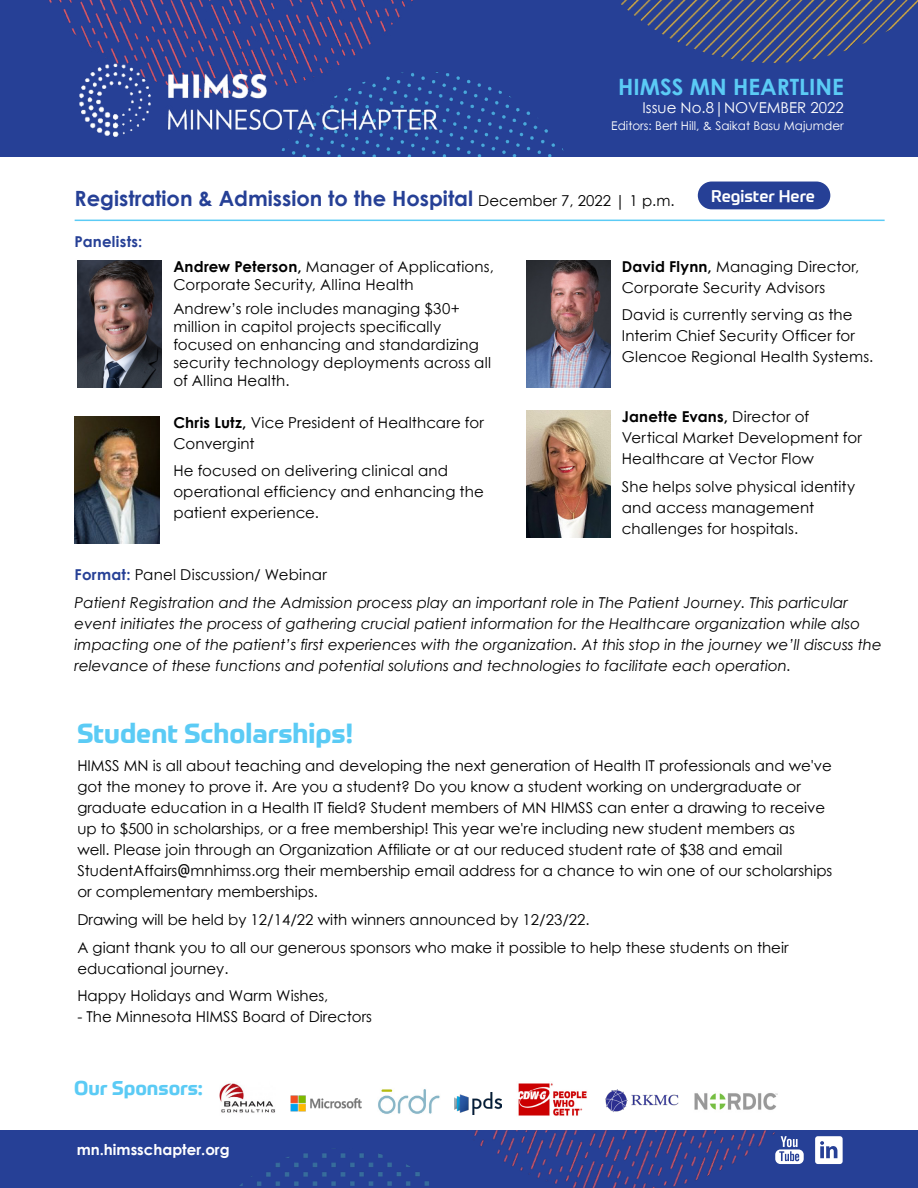
<style>
.page{position:relative;width:918px;height:1188px;background:#fff}
.page>*{position:absolute;margin:0;border:0;box-sizing:border-box;transform-origin:0 0}
.t1{font:700 27px "Prometo";color:#5bcbf5}
.t2{font:700 22.5px "Century Gothic";color:#5bcbf5}
.t3{font:700 21px "Century Gothic";color:#264096}
.t4{font:700 19.5px "Prometo";color:#5bcbf5}
.t5{font:500 16.5px "Prometo";color:#fff}
.t6{font:15px/21px "Century Gothic";color:#000}
.t7{font:italic 15px/21px "Century Gothic";color:#000}
.t8{font:15px "Century Gothic";color:#fff}
.t9{font:700 15px "Century Gothic";color:#fff}
.t10{font:700 15px "Century Gothic";letter-spacing:.02em;color:#264096}
.t11{font:12px "Century Gothic";color:#fff}
.s1{font-weight:400;font-size:15px;color:#000}
.s2{font-weight:700}
.s3{font-weight:700;font-style:normal;color:#264096}
.s4{font-style:normal}
</style>
<div class="page">
<div style="left:0;top:0;width:918px;height:157px;background:#264096"></div>
<div style="left:0;top:1130px;width:918px;height:58px;background:#264096"></div>
<img style="left:281px;top:77px;width:283px;height:80px">
<img style="left:49px;top:0;width:410px;height:90px">
<img style="left:70px;top:57px;width:90px;height:80px">
<img style="left:160px;top:50px;width:110px;height:40px">
<img style="left:167px;top:90px;width:292px;height:59px">
<img style="left:621px;top:0;width:297px;height:63px">
<svg style="left:779px;top:1136px;width:25px;height:28px"></svg>
<svg style="left:815px;top:1136px;width:28px;height:28px"></svg>
<img style="left:239px;top:1148px;width:190px;height:38px">
<img style="left:467px;top:1130px;width:312px;height:58px">
<img style="left:694px;top:1093px;width:84px;height:17px">
<img style="left:219px;top:1083px;width:56px;height:30px">
<img style="left:518px;top:1083px;width:69px;height:33px">
<img style="left:290px;top:1095px;width:72px;height:17px">
<img style="left:378px;top:1089px;width:62px;height:25px">
<img style="left:455px;top:1092px;width:47px;height:22px">
<img style="left:605px;top:1089px;width:74px;height:23px">
<hr style="left:75px;top:220px;width:810px;height:1px;background:#5bcbf5">
<img style="left:77px;top:260px;width:85px;height:128px">
<img style="left:526px;top:260px;width:85px;height:128px">
<img style="left:526px;top:411px;width:85px;height:127px">
<img style="left:75px;top:417px;width:84px;height:126px">
<div style="left:698px;top:182px;width:132px;height:27px;background:#264096;border-radius:14px"></div>
<h2 class="t2" style="left:618px;top:70px;width:227px">HIMSS MN HEARTLINE</h2>
<p class="t8" style="left:643px;top:99px;width:203px">Issue No.8|NOVEMBER 2022</p>
<p class="t11" style="left:611px;top:118px;width:234px">Editors: Bert Hill, &amp; Saikat Basu Majumder</p>
<h3 class="t3" style="left:75px;top:183px;width:601px">Registration &amp; Admission to the Hospital <span class="s1">December 7, 2022 | 1 p.m.</span></h3>
<p class="t10" style="left:75px;top:230px;width:69px">Panelists:</p>
<p class="t5" style="left:711px;top:186px;width:105px">Register Here</p>
<p class="t6" style="left:173px;top:257px;width:322px;line-height:18px"><span class="s2">Andrew Peterson,</span> Manager of Applications,<br>Corporate Security, Allina Health</p>
<p class="t6" style="left:173px;top:300px;width:319px;line-height:18px">Andrew’s role includes managing $30+ million in capitol projects specifically focused on enhancing and standardizing security technology deployments across all of Allina Health.</p>
<p class="t6" style="left:173px;top:412px;width:312px"><span class="s2">Chris Lutz,</span> Vice President of Healthcare for<br>Convergint</p>
<p class="t6" style="left:173px;top:461px;width:312px">He focused on delivering clinical and operational efficiency and enhancing the patient experience.</p>
<p class="t6" style="left:622px;top:256px;width:239px"><span class="s2">David Flynn,</span> Managing Director,<br>Corporate Security Advisors</p>
<p class="t6" style="left:622px;top:305px;width:253px">David is currently serving as the<br>Interim Chief Security Officer for<br>Glencoe Regional Health Systems.</p>
<p class="t6" style="left:622px;top:406px;width:242px"><span class="s2">Janette Evans,</span> Director of<br>Vertical Market Development for<br>Healthcare at Vector Flow</p>
<p class="t6" style="left:622px;top:476px;width:235px">She helps solve physical identity and access management challenges for hospitals.</p>
<p class="t7" style="left:75px;top:561px;width:775px;line-height:27.8px"><span class="s3">Format:</span> <span class="s4">Panel Discussion/ Webinar<br></span>Patient Registration and the Admission process play an important role in The Patient Journey. This particular</p>
<p class="t7" style="left:75px;top:613px;width:809px">event initiates the process of gathering crucial patient information for the Healthcare organization while also impacting one of the patient’s first experiences with the organization. At this stop in the journey we’ll discuss the relevance of these functions and potential solutions and technologies to facilitate each operation.</p>
<h1 class="t1" style="left:77px;top:717px;width:277px">Student Scholarships!</h1>
<p class="t6" style="left:77px;top:755px;width:757px">HIMSS MN is all about teaching and developing the next generation of Health IT professionals and we've got the money to prove it. Are you a student? Do you know a student working on undergraduate or graduate education in a Health IT field? Student members of MN HIMSS can enter a drawing to receive up to $500 in scholarships, or a free membership! This year we're including new student members as<br>well. Please join through an Organization Affiliate or at our reduced student rate of $38 and email StudentAffairs@mnhimss.org their membership email address for a chance to win one of our scholarships or complementary memberships.</p>
<p class="t6" style="left:77px;top:906px;width:713px;line-height:27.8px">Drawing will be held by 12/14/22 with winners announced by 12/23/22.<br>A giant thank you to all our generous sponsors who make it possible to help these students on their</p>
<p class="t6" style="left:77px;top:955px;width:253px;line-height:27.8px">educational journey.<br>Happy Holidays and Warm Wishes,</p>
<p class="t6" style="left:77px;top:1007px;width:296px">- The Minnesota HIMSS Board of Directors</p>
<h3 class="t4" style="left:74px;top:1076px;width:130px">Our Sponsors:</h3>
<p class="t9" style="left:77px;top:1138px;width:154px">mn.himsschapter.org</p>
</div>
